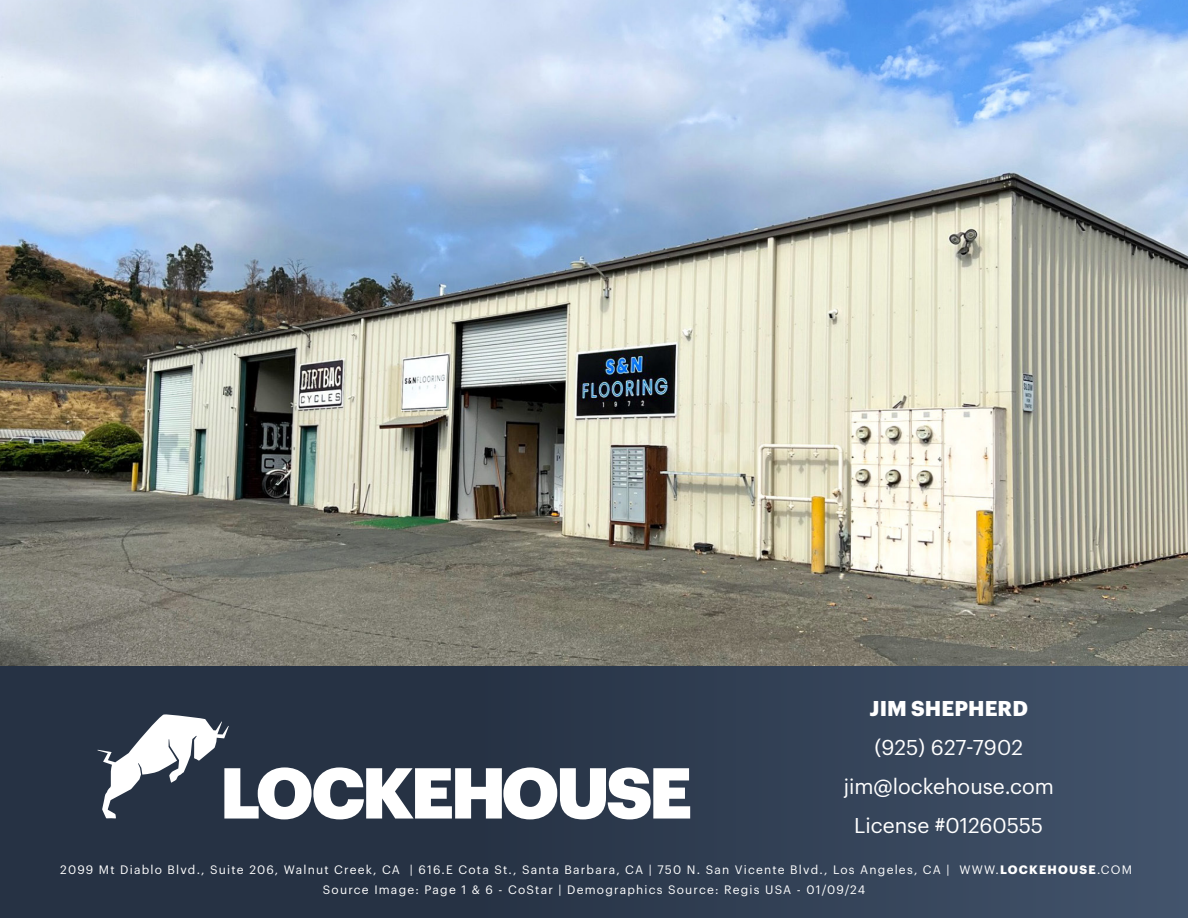
<style>
.page{position:relative;width:1188px;height:918px;background:#fff}
.page>*{position:absolute;margin:0;border:0;box-sizing:border-box;transform-origin:0 0}
.t1{font:21px/39px "Graphik";color:#fff;text-align:center}
.t2{font:700 21px "Graphik";letter-spacing:.005em;color:#fff}
.t3{font:12px "Graphik";letter-spacing:.1em;color:#fff}
.s1{font-weight:700}
</style>
<div class="page">
<div style="left:0;top:665px;width:1188px;height:253px;background:linear-gradient(to right,#1f2a3a,#3e4e66)"></div>
<img style="left:0;top:0;width:1188px;height:665px">
<svg style="left:97px;top:714px;width:593px;height:105px"></svg>
<h1 class="t2" style="left:870px;top:692px;width:160px">JIM SHEPHERD</h1>
<h1 class="t1" style="left:844px;top:726px;width:212px">(925) 627-7902 jim@lockehouse.com<br>License #01260555</h1>
<p class="t3" style="left:60px;top:861px;width:1073px">2099 Mt Diablo Blvd., Suite 206, Walnut Creek, CA | 616.E Cota St., Santa Barbara, CA | 750 N. San Vicente Blvd., Los Angeles, CA | WWW.<span class="s1">LOCKEHOUSE</span>.COM</p>
<p class="t3" style="left:323px;top:880px;width:544px">Source Image: Page 1 &amp; 6 - CoStar | Demographics Source: Regis USA - 01/09/24</p>
</div>
